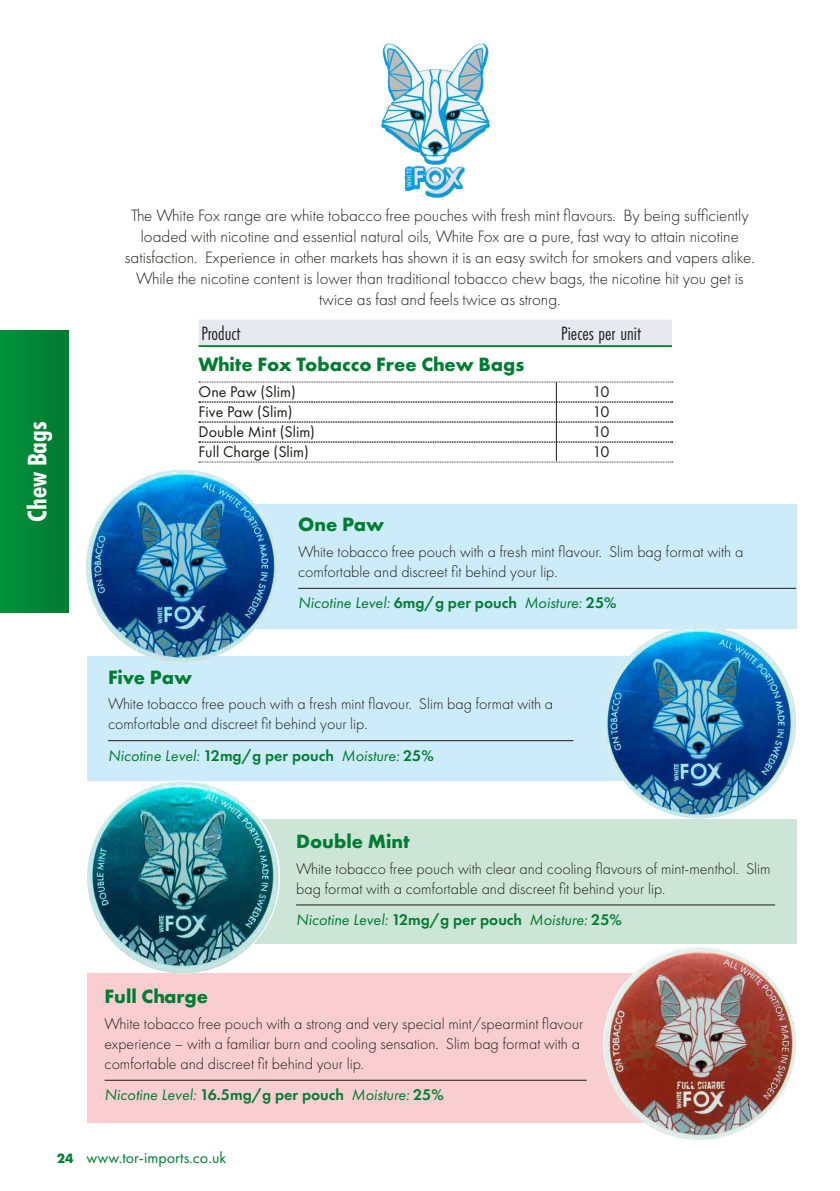
<style>
.page{position:relative;width:840px;height:1191px;background:#fff}
.page>*{position:absolute;margin:0;border:0;box-sizing:border-box;transform-origin:0 0}
.t1{font:700 condensed 26px "Futura BT";color:#fff}
.t2{font:700 20px "Futura PT";color:#007d32}
.t3{font:20px "Futura PT Cond";color:#1d1d1b}
.t4{font:300 17px/21px "Futura PT";color:#1d1d1b;text-align:center}
.t5{font:300 16px/20px "Futura PT";color:#1d1d1b}
.t6{font:italic 16px "Futura PT";color:#007d32}
.t7{font:16px "Futura PT";color:#1d1d1b}
.t8{font:16px "Futura PT";color:#007d32}
.s1{font-weight:600;font-style:normal}
.s2{font-weight:700;font-size:14px}
</style>
<div class="page">
<div style="left:0;top:331px;width:68px;height:281px;background:#008636"></div>
<img style="left:381px;top:43px;width:109px;height:155px">
<div style="left:198px;top:320px;width:473px;height:26px;background:#e8e8f0"></div>
<hr style="left:198px;top:345px;width:473px;height:2px;background:#007d32">
<svg style="left:199px;top:382px;width:473px;height:1px"></svg>
<svg style="left:199px;top:402px;width:473px;height:1px"></svg>
<svg style="left:199px;top:422px;width:473px;height:1px"></svg>
<svg style="left:199px;top:442px;width:473px;height:1px"></svg>
<svg style="left:199px;top:462px;width:473px;height:1px"></svg>
<hr style="left:555px;top:382px;width:1px;height:79px;background:#1d1d1b">
<div style="left:87px;top:656px;width:587px;height:124px;background:#cdecf9"></div>
<hr style="left:108px;top:740px;width:465px;height:1px;background:#1d1d1b">
<div style="left:209px;top:504px;width:587px;height:124px;background:#cdecf9"></div>
<hr style="left:298px;top:588px;width:497px;height:1px;background:#1d1d1b">
<div style="left:87px;top:973px;width:587px;height:149px;background:#f9ced0"></div>
<hr style="left:104px;top:1080px;width:482px;height:1px;background:#1d1d1b">
<div style="left:209px;top:818px;width:587px;height:125px;background:#cde5d6"></div>
<hr style="left:296px;top:904px;width:478px;height:1px;background:#1d1d1b">
<img style="left:87px;top:780px;width:193px;height:193px;border-radius:96px">
<img style="left:603px;top:626px;width:192px;height:192px;border-radius:96px">
<img style="left:85px;top:469px;width:193px;height:193px;border-radius:96px">
<img style="left:603px;top:947px;width:192px;height:193px;border-radius:96px">
<h1 class="t1" style="left:21px;top:521px;width:102px;rotate:-90deg">Chew Bags</h1>
<p class="t4" style="left:125px;top:205px;width:631px">The White Fox range are white tobacco free pouches with fresh mint flavours. By being sufficiently loaded with nicotine and essential natural oils, White Fox are a pure, fast way to attain nicotine satisfaction. Experience in other markets has shown it is an easy switch for smokers and vapers alike.<br>While the nicotine content is lower than traditional tobacco chew bags, the nicotine hit you get is twice as fast and feels twice as strong.</p>
<p class="t3" style="left:201px;top:322px;width:41px">Product</p>
<p class="t3" style="left:560px;top:322px;width:81px">Pieces per unit</p>
<p class="t2" style="left:198px;top:352px;width:327px">White Fox Tobacco Free Chew Bags</p>
<p class="t7" style="left:198px;top:382px;width:98px">One Paw (Slim)</p>
<p class="t7" style="left:592px;top:382px;width:19px">10</p>
<p class="t7" style="left:198px;top:402px;width:95px">Five Paw (Slim)</p>
<p class="t7" style="left:592px;top:402px;width:19px">10</p>
<p class="t7" style="left:198px;top:422px;width:118px">Double Mint (Slim)</p>
<p class="t7" style="left:592px;top:422px;width:19px">10</p>
<p class="t7" style="left:198px;top:442px;width:112px">Full Charge (Slim)</p>
<p class="t7" style="left:592px;top:442px;width:19px">10</p>
<p class="t2" style="left:298px;top:512px;width:88px">One Paw</p>
<p class="t5" style="left:298px;top:542px;width:446px">White tobacco free pouch with a fresh mint flavour. Slim bag format with a comfortable and discreet fit behind your lip.</p>
<p class="t6" style="left:298px;top:593px;width:320px">Nicotine Level: <span class="s1">6mg/g per pouch</span> Moisture: <span class="s1">25%</span></p>
<p class="t2" style="left:108px;top:664px;width:85px">Five Paw</p>
<p class="t5" style="left:108px;top:694px;width:446px">White tobacco free pouch with a fresh mint flavour. Slim bag format with a comfortable and discreet fit behind your lip.</p>
<p class="t6" style="left:108px;top:746px;width:327px">Nicotine Level: <span class="s1">12mg/g per pouch</span> Moisture: <span class="s1">25%</span></p>
<p class="t2" style="left:296px;top:828px;width:115px">Double Mint</p>
<p class="t5" style="left:296px;top:858px;width:475px">White tobacco free pouch with clear and cooling flavours of mint-menthol. Slim bag format with a comfortable and discreet fit behind your lip.</p>
<p class="t6" style="left:296px;top:910px;width:327px">Nicotine Level: <span class="s1">12mg/g per pouch</span> Moisture: <span class="s1">25%</span></p>
<p class="t2" style="left:104px;top:983px;width:105px">Full Charge</p>
<p class="t5" style="left:104px;top:1013px;width:480px">White tobacco free pouch with a strong and very special mint/spearmint flavour experience – with a familiar burn and cooling sensation. Slim bag format with a comfortable and discreet fit behind your lip.</p>
<p class="t6" style="left:104px;top:1085px;width:340px">Nicotine Level: <span class="s1">16.5mg/g per pouch</span> Moisture: <span class="s1">25%</span></p>
<p class="t8" style="left:57px;top:1147px;width:171px"><span class="s2">24</span> www.tor-imports.co.uk</p>
</div>
